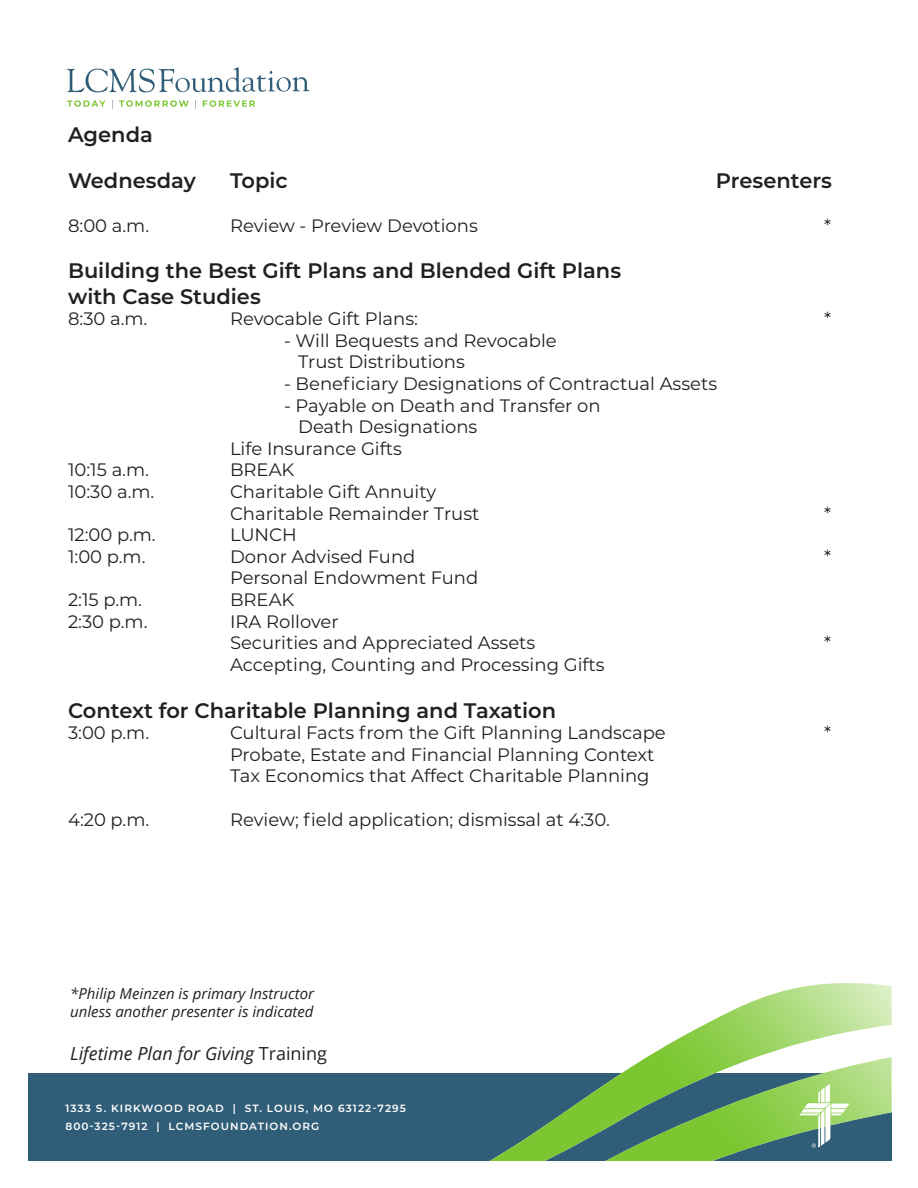
<style>
.page{position:relative;width:918px;height:1188px;background:#fff}
.page>*{position:absolute;margin:0;border:0;box-sizing:border-box;transform-origin:0 0}
.t1{font:600 21px/25.2px "Montserrat";color:#231f20}
.t2{font:18px/21.6px "Montserrat";color:#231f20}
.t3{font:italic 18px "Open Sans";color:#231f20}
.t4{font:italic 15px/18px "Open Sans";color:#231f20}
.t5{font:600 10.5px/18px "Montserrat";letter-spacing:.1em;color:#fff}
.s1{font-style:normal}
</style>
<div class="page">
<div style="left:28px;top:1073px;width:864px;height:88px;background:#305d77"></div>
<svg style="left:490px;top:983px;width:402px;height:178px"></svg>
<svg style="left:799px;top:1084px;width:50px;height:64px"></svg>
<svg style="left:67px;top:67px;width:243px;height:25px"></svg>
<svg style="left:67px;top:100px;width:39px;height:7px"></svg>
<svg style="left:119px;top:100px;width:70px;height:7px"></svg>
<svg style="left:203px;top:100px;width:52px;height:7px"></svg>
<p class="t1" style="left:68px;top:121px;width:86px">Agenda</p>
<p class="t1" style="left:68px;top:167px;width:129px">Wednesday</p>
<p class="t1" style="left:230px;top:167px;width:59px">Topic</p>
<p class="t1" style="left:716px;top:167px;width:118px">Presenters</p>
<p class="t2" style="left:68px;top:214px;width:83px">8:00 a.m.</p>
<p class="t2" style="left:230px;top:214px;width:249px">Review ‐ Preview Devotions</p>
<p class="t2" style="left:824px;top:214px;width:8px">*</p>
<p class="t1" style="left:68px;top:257px;width:555px">Building the Best Gift Plans and Blended Gift Plans with Case Studies</p>
<p class="t2" style="left:68px;top:307px;width:81px">8:30 a.m.</p>
<p class="t2" style="left:230px;top:307px;width:189px">Revocable Gift Plans:</p>
<p class="t2" style="left:824px;top:307px;width:8px">*</p>
<p class="t2" style="left:298px;top:329px;width:260px;text-indent:-14px">‐ Will Bequests and Revocable<br>Trust Distributions</p>
<p class="t2" style="left:284px;top:372px;width:435px">‐ Beneficiary Designations of Contractual Assets</p>
<p class="t2" style="left:298px;top:394px;width:304px;text-indent:-14px">‐ Payable on Death and Transfer on<br>Death Designations</p>
<p class="t2" style="left:230px;top:437px;width:173px">Life Insurance Gifts</p>
<p class="t2" style="left:68px;top:459px;width:82px">10:15 a.m.</p>
<p class="t2" style="left:230px;top:459px;width:66px">BREAK</p>
<p class="t2" style="left:68px;top:480px;width:88px">10:30 a.m.</p>
<p class="t2" style="left:230px;top:480px;width:208px">Charitable Gift Annuity</p>
<p class="t2" style="left:230px;top:502px;width:251px">Charitable Remainder Trust</p>
<p class="t2" style="left:824px;top:502px;width:8px">*</p>
<p class="t2" style="left:68px;top:523px;width:89px">12:00 p.m.</p>
<p class="t2" style="left:230px;top:523px;width:68px">LUNCH</p>
<p class="t2" style="left:68px;top:545px;width:79px">1:00 p.m.</p>
<p class="t2" style="left:230px;top:545px;width:187px">Donor Advised Fund</p>
<p class="t2" style="left:824px;top:545px;width:8px">*</p>
<p class="t2" style="left:230px;top:567px;width:250px">Personal Endowment Fund</p>
<p class="t2" style="left:68px;top:588px;width:76px">2:15 p.m.</p>
<p class="t2" style="left:230px;top:588px;width:66px">BREAK</p>
<p class="t2" style="left:68px;top:610px;width:81px">2:30 p.m.</p>
<p class="t2" style="left:230px;top:610px;width:110px">IRA Rollover</p>
<p class="t2" style="left:230px;top:631px;width:307px">Securities and Appreciated Assets</p>
<p class="t2" style="left:824px;top:631px;width:8px">*</p>
<p class="t2" style="left:230px;top:653px;width:376px">Accepting, Counting and Processing Gifts</p>
<p class="t1" style="left:68px;top:697px;width:490px">Context for Charitable Planning and Taxation</p>
<p class="t2" style="left:68px;top:721px;width:83px">3:00 p.m.</p>
<p class="t2" style="left:230px;top:721px;width:437px">Cultural Facts from the Gift Planning Landscape</p>
<p class="t2" style="left:824px;top:721px;width:8px">*</p>
<p class="t2" style="left:230px;top:743px;width:426px">Probate, Estate and Financial Planning Context</p>
<p class="t2" style="left:230px;top:765px;width:421px">Tax Economics that Affect Charitable Planning</p>
<p class="t2" style="left:68px;top:808px;width:83px">4:20 p.m.</p>
<p class="t2" style="left:230px;top:808px;width:381px">Review; field application; dismissal at 4:30.</p>
<p class="t4" style="left:70px;top:984px;width:245px">*Philip Meinzen is primary Instructor unless another presenter is indicated</p>
<p class="t3" style="left:70px;top:1041px;width:258px">Lifetime Plan for Giving <span class="s1">Training</span></p>
<p class="t5" style="left:65px;top:1099px;width:342px">1333 S. KIRKWOOD ROAD | ST. LOUIS, MO 63122-7295<br>800-325-7912 | LCMSFOUNDATION.ORG</p>
</div>
